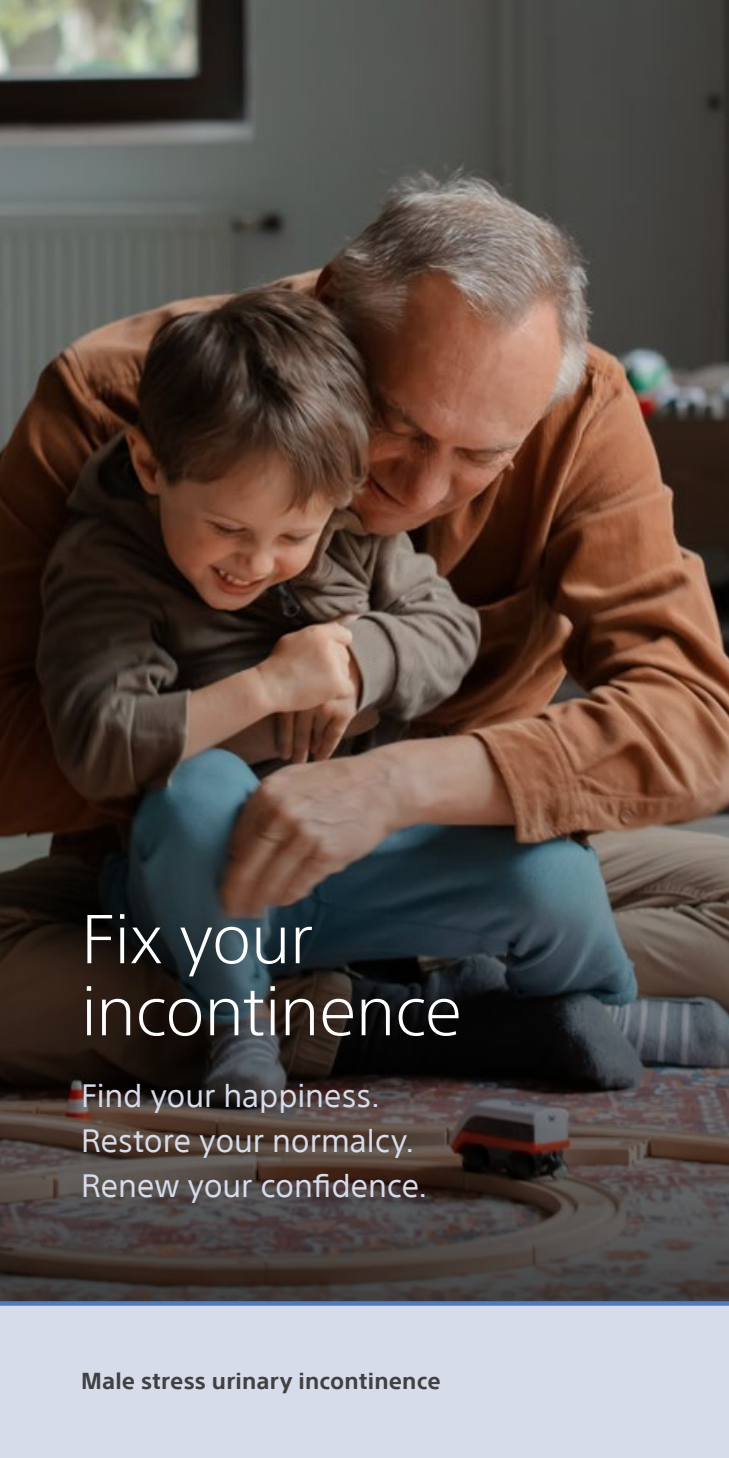
<style>
.page{position:relative;width:729px;height:1458px;background:#fff}
.page>*{position:absolute;margin:0;border:0;box-sizing:border-box;transform-origin:0 0}
.t1{font:300 67.5px/72px "SST";letter-spacing:-.01em;color:#fff}
.t2{font:31.5px/45px "SST";letter-spacing:-.005em;color:#d7dcea}
.t3{font:700 22.5px "SST";letter-spacing:.01em;color:#414042}
</style>
<div class="page">
<img style="left:0;top:0;width:729px;height:665px">
<div style="left:0;top:1303px;width:729px;height:155px;background:#d7dcea"></div>
<img style="left:0;top:665px;width:729px;height:636px">
<div style="left:0;top:1301px;width:729px;height:5px;background:#4e7cbe"></div>
<h1 class="t1" style="left:81px;top:903px;width:383px">Fix your incontinence</h1>
<p class="t2" style="left:81px;top:1073px;width:348px">Find your happiness.<br>Restore your normalcy.<br>Renew your confidence.</p>
<p class="t3" style="left:81px;top:1368px;width:361px">Male stress urinary incontinence</p>
</div>
